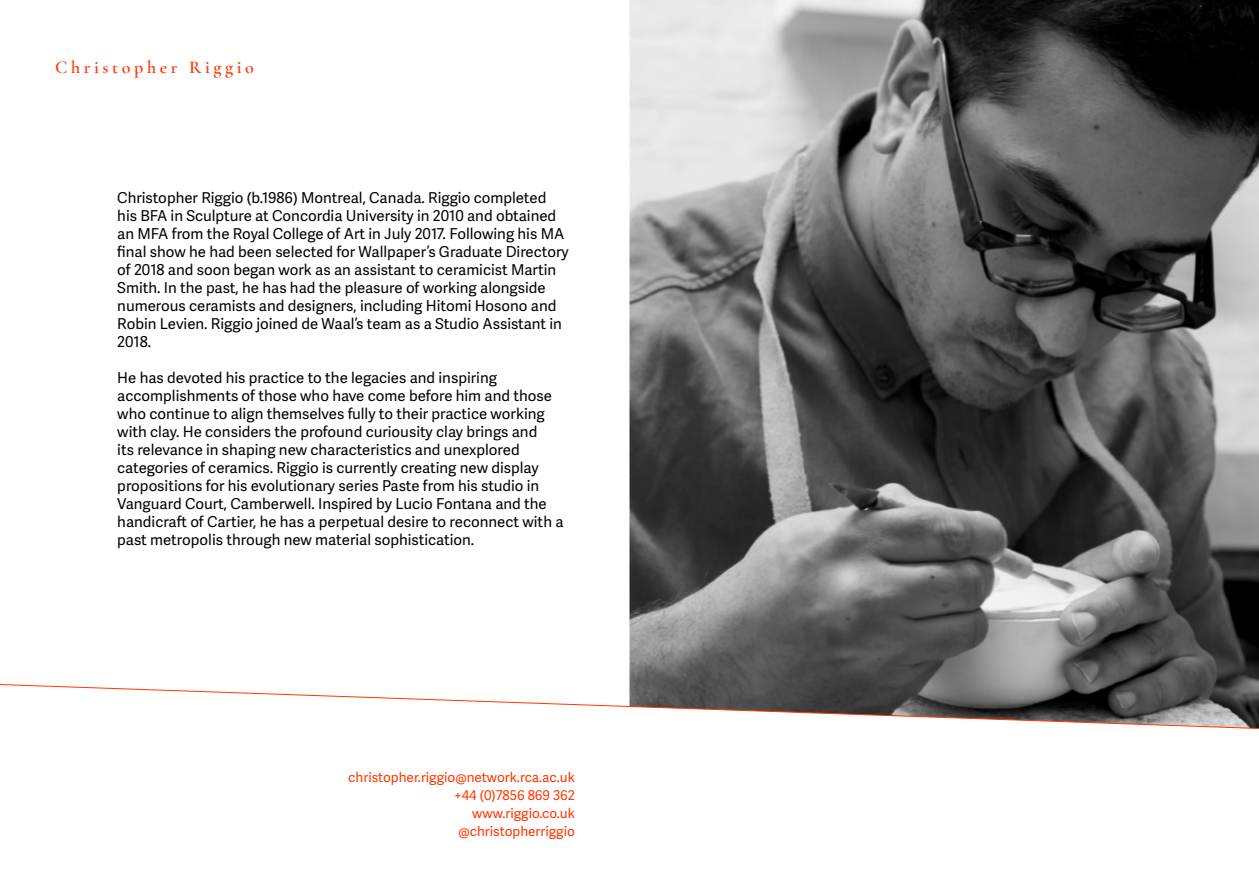
<style>
.page{position:relative;width:1259px;height:893px;background:#fff}
.page>*{position:absolute;margin:0;border:0;box-sizing:border-box;transform-origin:0 0}
.t1{font:600 18px "Cormorant Garamond";letter-spacing:.2em;color:#ff3700}
.t2{font:15px/18px "Adelle Sans";color:#000}
.t3{font:13.5px/18px "Adelle Sans";color:#ff3700;text-align:right}
</style>
<div class="page">
<img style="left:629px;top:0;width:630px;height:683px">
<svg style="left:0;top:683px;width:1259px;height:46px"></svg>
<p class="t1" style="left:55px;top:56px;width:200px">Christopher Riggio</p>
<p class="t2" style="left:117px;top:189px;width:453px">Christopher Riggio (b.1986) Montreal, Canada. Riggio completed his BFA in Sculpture at Concordia University in 2010 and obtained an MFA from the Royal College of Art in July 2017. Following his MA final show he had been selected for Wallpaper’s Graduate Directory of 2018 and soon began work as an assistant to ceramicist Martin Smith. In the past, he has had the pleasure of working alongside numerous ceramists and designers, including Hitomi Hosono and Robin Levien. Riggio joined de Waal’s team as a Studio Assistant in 2018.</p>
<p class="t2" style="left:117px;top:369px;width:448px">He has devoted his practice to the legacies and inspiring accomplishments of those who have come before him and those who continue to align themselves fully to their practice working with clay. He considers the profound curiousity clay brings and<br>its relevance in shaping new characteristics and unexplored categories of ceramics. Riggio is currently creating new display propositions for his evolutionary series Paste from his studio in Vanguard Court, Camberwell. Inspired by Lucio Fontana and the handicraft of Cartier, he has a perpetual desire to reconnect with a past metropolis through new material sophistication.</p>
<p class="t3" style="left:348px;top:769px;width:228px">christopher.riggio@network.rca.ac.uk +44 (0)7856 869 362 www.riggio.co.uk<br>@christopherriggio</p>
</div>
